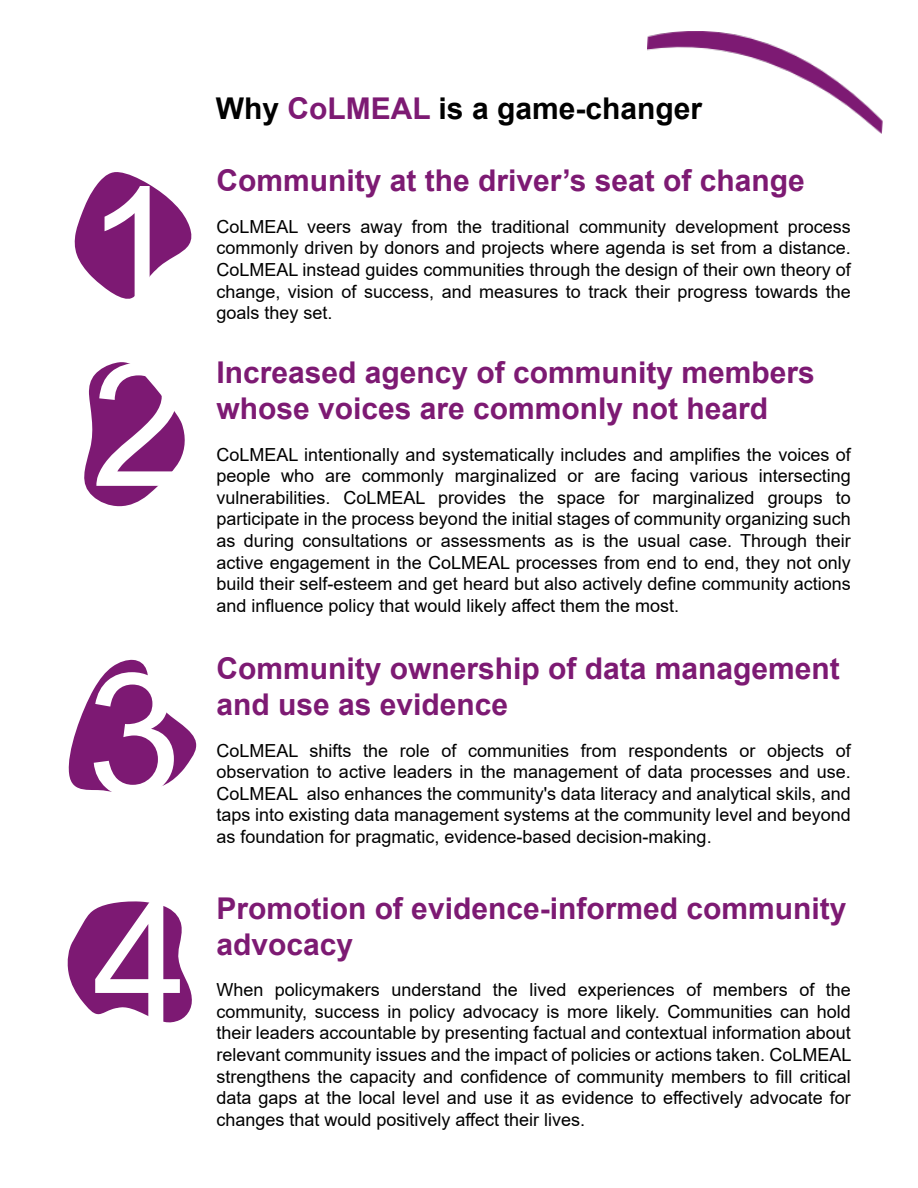
<style>
.page{position:relative;width:918px;height:1188px;background:#fff}
.page>*{position:absolute;margin:0;border:0;box-sizing:border-box;transform-origin:0 0}
.t1{font:171px/177px "Arial";color:#fff}
.t2{font:700 30px/36px "Arial";color:#7d1a73}
.t3{font:700 30px "Arial";color:#010101}
.t4{font:18px/21.6px "Arial";color:#010101;text-align:justify}
.s1{color:#7d1a73}
</style>
<div class="page">
<svg style="left:74px;top:172px;width:118px;height:127px"></svg>
<svg style="left:84px;top:362px;width:101px;height:144px"></svg>
<svg style="left:67px;top:901px;width:125px;height:122px"></svg>
<svg style="left:68px;top:659px;width:129px;height:134px"></svg>
<img style="left:648px;top:31px;width:235px;height:102px">
<h1 class="t1" style="left:86px;top:176px;width:102px">1<br>2</h1>
<h1 class="t1" style="left:87px;top:637px;width:103px;line-height:227.1px">3<br>4</h1>
<h2 class="t3" style="left:216px;top:97px;width:488px">Why <span class="s1">CoLMEAL</span> is a game-changer</h2>
<h2 class="t2" style="left:216px;top:166px;width:590px">Community at the driver’s seat of change</h2>
<p class="t4" style="left:216px;top:217px;width:636px">CoLMEAL veers away from the traditional community development process commonly driven by donors and projects where agenda is set from a distance.<br>CoLMEAL instead guides communities through the design of their own theory of change, vision of success, and measures to track their progress towards the goals they set.</p>
<h2 class="t2" style="left:216px;top:357px;width:600px">Increased agency of community members whose voices are commonly not heard</h2>
<p class="t4" style="left:216px;top:445px;width:636px">CoLMEAL intentionally and systematically includes and amplifies the voices of people who are commonly marginalized or are facing various intersecting vulnerabilities. CoLMEAL provides the space for marginalized groups to participate in the process beyond the initial stages of community organizing such as during consultations or assessments as is the usual case. Through their active engagement in the CoLMEAL processes from end to end, they not only build their self-esteem and get heard but also actively define community actions and influence policy that would likely affect them the most.</p>
<h2 class="t2" style="left:216px;top:653px;width:625px">Community ownership of data management and use as evidence</h2>
<p class="t4" style="left:216px;top:741px;width:636px">CoLMEAL shifts the role of communities from respondents or objects of observation to active leaders in the management of data processes and use.<br>CoLMEAL also enhances the community's data literacy and analytical skils, and taps into existing data management systems at the community level and beyond as foundation for pragmatic, evidence-based decision-making.</p>
<h2 class="t2" style="left:216px;top:893px;width:632px">Promotion of evidence-informed community advocacy</h2>
<p class="t4" style="left:216px;top:981px;width:637px">When policymakers understand the lived experiences of members of the community, success in policy advocacy is more likely. Communities can hold their leaders accountable by presenting factual and contextual information about relevant community issues and the impact of policies or actions taken. CoLMEAL strengthens the capacity and confidence of community members to fill critical data gaps at the local level and use it as evidence to effectively advocate for changes that would positively affect their lives.</p>
</div>
